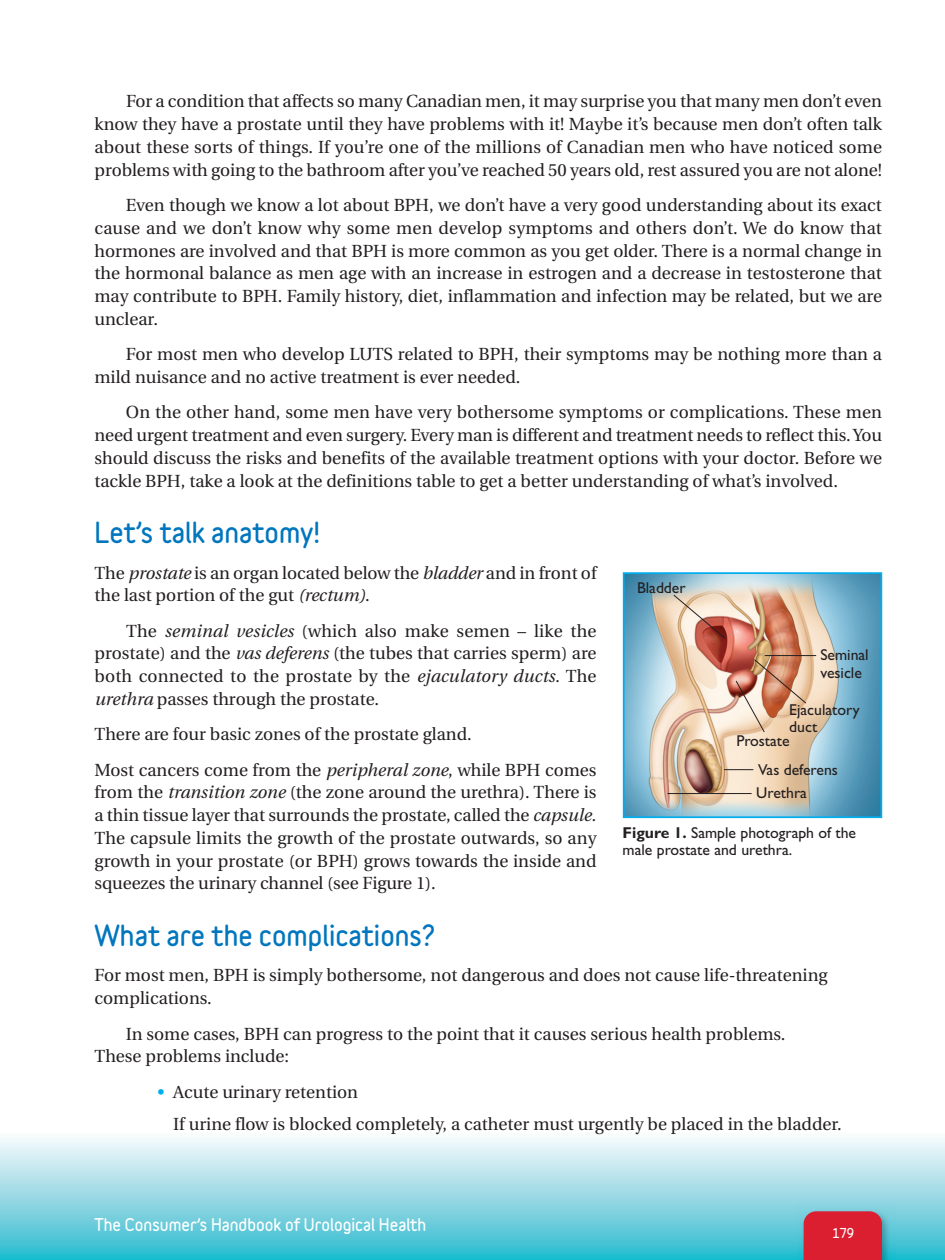
<style>
.page{position:relative;width:945px;height:1260px;background:#fff}
.page>*{position:absolute;margin:0;border:0;box-sizing:border-box;transform-origin:0 0}
.t1{font:900 26.25px "Variable";color:#0076be}
.t2{font:17.5px/22.8px "Utopia";color:#231f20}
.t3{font:15.75px/17.5px "Gill Sans";color:#231f20}
.t4{font:900 15.75px "Variable";color:#fff}
.t5{font:900 12.25px "Variable";color:#fff}
.s1{font-style:italic}
.s2{color:#00aeef}
.s3{font-weight:700}
</style>
<div class="page">
<svg style="left:0;top:1137px;width:945px;height:123px;background:#95d9e4"></svg>
<img style="left:798px;top:1205px;width:98px;height:55px">
<div style="left:804px;top:1211px;width:78px;height:49px;background:#db1e30"></div>
<img style="left:626px;top:575px;width:253px;height:240px">
<div style="left:623px;top:572px;width:259px;height:246px;border:2px solid #00aeef"></div>
<hr style="left:668px;top:793px;width:84px;height:1px;background:#231f20">
<svg style="left:724px;top:769px;width:29px;height:1px"></svg>
<hr style="left:765px;top:655px;width:51px;height:1px;background:#231f20">
<img style="left:735px;top:658px;width:72px;height:75px">
<svg style="left:673px;top:594px;width:53px;height:46px;background:#dbb2a0"></svg>
<p class="t2" style="left:94px;top:92px;width:789px;text-align:justify;text-indent:32px">For a condition that affects so many Canadian men, it may surprise you that many men don’t even know they have a prostate until they have problems with it! Maybe it’s because men don’t often talk about these sorts of things. If you’re one of the millions of Canadian men who have noticed some problems with going to the bathroom after you’ve reached 50 years old, rest assured you are not alone!</p>
<p class="t2" style="left:94px;top:195px;width:789px;text-align:justify;text-indent:32px">Even though we know a lot about BPH, we don’t have a very good understanding about its exact cause and we don’t know why some men develop symptoms and others don’t. We do know that hormones are involved and that BPH is more common as you get older. There is a normal change in the hormonal balance as men age with an increase in estrogen and a decrease in testosterone that may contribute to BPH. Family history, diet, inflammation and infection may be related, but we are unclear.</p>
<p class="t2" style="left:94px;top:344px;width:789px;text-indent:32px">For most men who develop LUTS related to BPH, their symptoms may be nothing more than a mild nuisance and no active treatment is ever needed.</p>
<p class="t2" style="left:94px;top:402px;width:789px;text-align:justify;text-indent:32px">On the other hand, some men have very bothersome symptoms or complications. These men need urgent treatment and even surgery. Every man is different and treatment needs to reflect this.You should discuss the risks and benefits of the available treatment options with your doctor. Before we tackle BPH, take a look at the definitions table to get a better understanding of what’s involved.</p>
<p class="t1" style="left:94px;top:522px;width:227px">Let’s talk anatomy!</p>
<p class="t2" style="left:94px;top:563px;width:504px">The <span class="s1">prostate</span> is an organ located below the <span class="s1">bladder</span> and in front of the last portion of the gut <span class="s1">(rectum)</span>.</p>
<p class="t2" style="left:95px;top:621px;width:504px;text-align:justify;text-indent:31px">The <span class="s1">seminal vesicles</span> (which also make semen – like the prostate) and the <span class="s1">vas deferens</span> (the tubes that carries sperm) are both connected to the prostate by the <span class="s1">ejaculatory ducts.</span> The <span class="s1">urethra</span> passes through the prostate.</p>
<p class="t2" style="left:95px;top:718px;width:504px;line-height:35.4px">There are four basic zones of the prostate gland.<br>Most cancers come from the <span class="s1">peripheral zone</span>, while BPH comes</p>
<p class="t2" style="left:94px;top:783px;width:504px;text-align:justify">from the <span class="s1">transition zone</span> (the zone around the urethra). There is a thin tissue layer that surrounds the prostate, called the <span class="s1">capsule.<br></span>The capsule limits the growth of the prostate outwards, so any growth in your prostate (or BPH) grows towards the inside and squeezes the urinary channel (see Figure 1).</p>
<p class="t1" style="left:94px;top:925px;width:343px">What are the complications?</p>
<p class="t2" style="left:94px;top:966px;width:735px">For most men, BPH is simply bothersome, not dangerous and does not cause life-threatening complications.</p>
<p class="t2" style="left:94px;top:1024px;width:692px;text-indent:32px">In some cases, BPH can progress to the point that it causes serious health problems.<br>These problems include:</p>
<p class="t2" style="left:173px;top:1077px;width:670px;line-height:32.2px;text-indent:-16px"><span class="s2">•</span> Acute urinary retention<br>If urine flow is blocked completely, a catheter must urgently be placed in the bladder.</p>
<p class="t3" style="left:637px;top:581px;width:50px">Bladder</p>
<p class="t3" style="left:820px;top:648px;width:50px">Seminal vesicle</p>
<p class="t3" style="left:789px;top:702px;width:72px">Ejaculatory duct</p>
<p class="t3" style="left:758px;top:727px;width:81px;line-height:29.1px;text-indent:-22px">Prostate<br>Vas deferens</p>
<p class="t3" style="left:756px;top:786px;width:52px">Urethra</p>
<p class="t3" style="left:623px;top:825px;width:235px"><span class="s3">Figure 1.</span> Sample photograph of the male prostate and urethra.</p>
<p class="t4" style="left:94px;top:1218px;width:333px">The Consumer’s Handbook of Urological Health</p>
<p class="t5" style="left:832px;top:1228px;width:24px">179</p>
</div>
